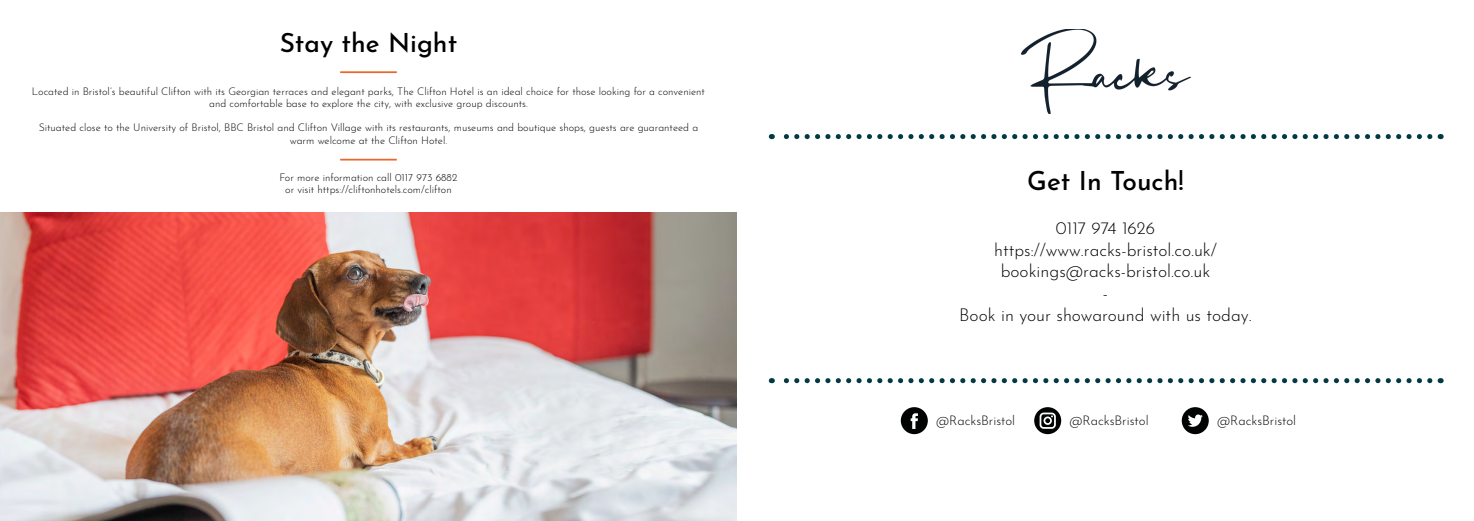
<style>
.page{position:relative;width:1474px;height:521px;background:#fff}
.page>*{position:absolute;margin:0;border:0;box-sizing:border-box;transform-origin:0 0}
.t1{font:100 26.25px "Josefin Sans";color:#000}
.t2{font:300 17.5px/21.9px "Josefin Sans";color:#000;text-align:center}
.t3{font:300 13.12px "Josefin Sans";color:#000}
.t4{font:300 10.5px/12.2px "Josefin Sans";color:#000;text-align:center}
</style>
<div class="page">
<hr style="left:340px;top:159px;width:57px;height:1px;background:#ec652a">
<hr style="left:340px;top:71px;width:57px;height:2px;background:#ec652a">
<img style="left:0;top:213px;width:737px;height:308px">
<img style="left:1021px;top:30px;width:169px;height:84px">
<svg style="left:771px;top:378px;width:658px;height:5px"></svg>
<svg style="left:771px;top:134px;width:658px;height:5px"></svg>
<svg style="left:900px;top:407px;width:27px;height:27px"></svg>
<svg style="left:1034px;top:407px;width:27px;height:27px"></svg>
<svg style="left:1181px;top:407px;width:27px;height:27px"></svg>
<h1 class="t1" style="left:280px;top:23px;width:179px">Stay the Night</h1>
<p class="t4" style="left:32px;top:84px;width:674px">Located in Bristol’s beautiful Clifton with its Georgian terraces and elegant parks, The Clifton Hotel is an ideal choice for those looking for a convenient and comfortable base to explore the city, with exclusive group discounts.</p>
<p class="t4" style="left:39px;top:120px;width:661px">Situated close to the University of Bristol, BBC Bristol and Clifton Village with its restaurants, museums and boutique shops, guests are guaranteed a warm welcome at the Clifton Hotel.</p>
<p class="t4" style="left:279px;top:170px;width:179px">For more information call 0117 973 6882 or visit https://cliftonhotels.com/clifton</p>
<h1 class="t1" style="left:1027px;top:161px;width:158px">Get In Touch!</h1>
<h2 class="t2" style="left:959px;top:215px;width:294px">0117 974 1626 https://www.racks-bristol.co.uk/ bookings@racks-bristol.co.uk<br>-<br>Book in your showaround with us today.</h2>
<p class="t3" style="left:936px;top:411px;width:81px">@RacksBristol</p>
<p class="t3" style="left:1069px;top:411px;width:81px">@RacksBristol</p>
<p class="t3" style="left:1216px;top:411px;width:81px">@RacksBristol</p>
</div>
